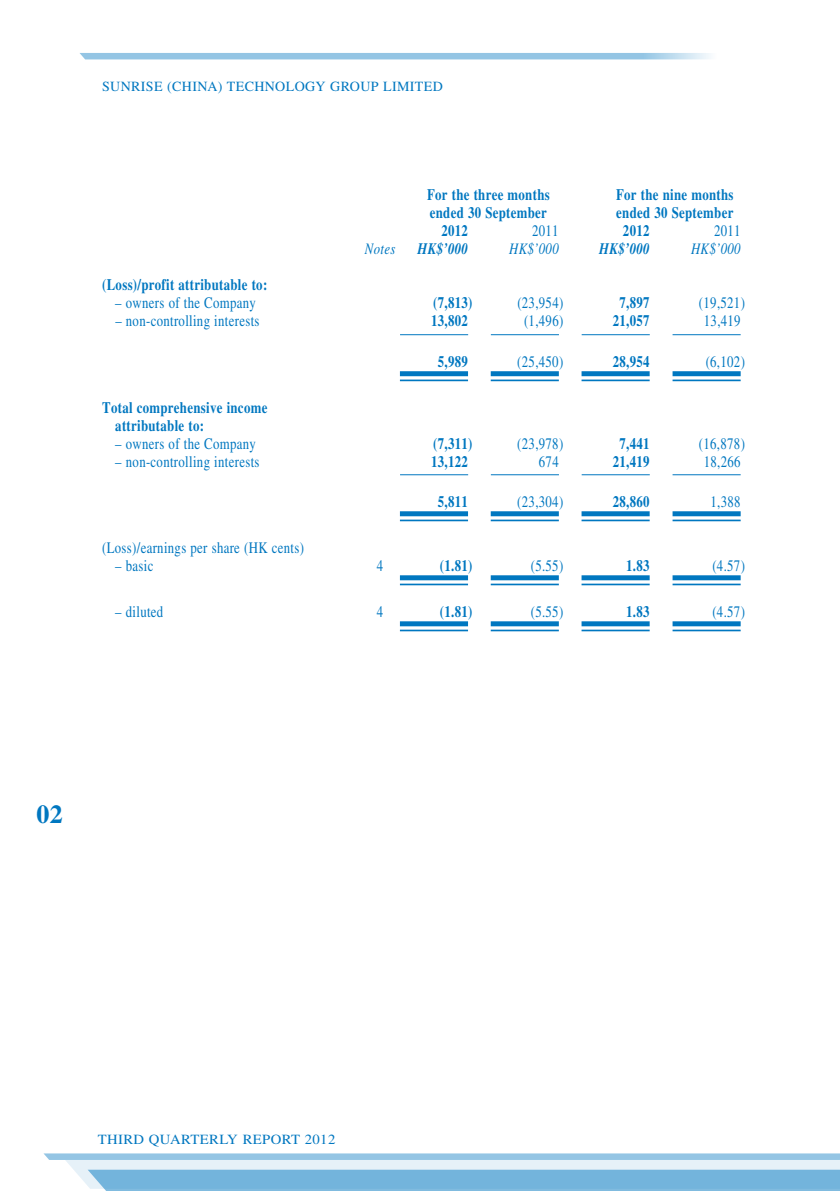
<style>
.page{position:relative;width:840px;height:1191px;background:#fff}
.page>*{position:absolute;margin:0;border:0;box-sizing:border-box;transform-origin:0 0}
.t1{font:700 26px "Times LT Std";color:#0077c0}
.t2{font:16px "Times LT Std";letter-spacing:.025em;color:#0077c0;scale:.8 1}
.t3{font:700 16px/18px "Times LT Std";letter-spacing:.025em;color:#0077c0;scale:.8 1}
.t4{font:italic 16px "Times LT Std";letter-spacing:.025em;color:#0077c0;scale:.8 1}
.t5{font:italic 700 16px "Times LT Std";letter-spacing:.025em;color:#0077c0;scale:.8 1}
.t6{font:14px "Times LT Std";letter-spacing:.025em;color:#0077c0}
.t7{font:14px "Times LT Std";letter-spacing:.025em;color:#0077c0;scale:1.05 1}
</style>
<div class="page">
<svg style="left:79px;top:53px;width:631px;height:6px;background:#99c8e5"></svg>
<svg style="left:43px;top:1153px;width:796px;height:38px;background:#9dcae6"></svg>
<hr style="left:400px;top:334px;width:68px;height:1px;background:#0077c0">
<hr style="left:490px;top:334px;width:68px;height:1px;background:#0077c0">
<hr style="left:581px;top:334px;width:68px;height:1px;background:#0077c0">
<hr style="left:672px;top:334px;width:68px;height:1px;background:#0077c0">
<div style="left:399px;top:371px;width:69px;height:5px;background:#0077c0"></div>
<hr style="left:399px;top:379px;width:69px;height:2px;background:#0077c0">
<div style="left:490px;top:371px;width:68px;height:5px;background:#0077c0"></div>
<hr style="left:490px;top:379px;width:68px;height:2px;background:#0077c0">
<div style="left:581px;top:371px;width:68px;height:5px;background:#0077c0"></div>
<hr style="left:581px;top:379px;width:68px;height:2px;background:#0077c0">
<div style="left:672px;top:371px;width:68px;height:5px;background:#0077c0"></div>
<hr style="left:672px;top:379px;width:68px;height:2px;background:#0077c0">
<hr style="left:400px;top:474px;width:68px;height:1px;background:#0077c0">
<hr style="left:490px;top:474px;width:68px;height:1px;background:#0077c0">
<hr style="left:581px;top:474px;width:68px;height:1px;background:#0077c0">
<hr style="left:672px;top:474px;width:68px;height:1px;background:#0077c0">
<div style="left:399px;top:511px;width:69px;height:5px;background:#0077c0"></div>
<hr style="left:399px;top:519px;width:69px;height:2px;background:#0077c0">
<div style="left:490px;top:511px;width:68px;height:5px;background:#0077c0"></div>
<hr style="left:490px;top:519px;width:68px;height:2px;background:#0077c0">
<div style="left:581px;top:511px;width:68px;height:5px;background:#0077c0"></div>
<hr style="left:581px;top:519px;width:68px;height:2px;background:#0077c0">
<div style="left:672px;top:511px;width:68px;height:5px;background:#0077c0"></div>
<hr style="left:672px;top:519px;width:68px;height:2px;background:#0077c0">
<div style="left:399px;top:575px;width:69px;height:5px;background:#0077c0"></div>
<hr style="left:399px;top:583px;width:69px;height:2px;background:#0077c0">
<div style="left:490px;top:575px;width:68px;height:5px;background:#0077c0"></div>
<hr style="left:490px;top:583px;width:68px;height:2px;background:#0077c0">
<div style="left:581px;top:575px;width:68px;height:5px;background:#0077c0"></div>
<hr style="left:581px;top:583px;width:68px;height:2px;background:#0077c0">
<div style="left:672px;top:575px;width:68px;height:5px;background:#0077c0"></div>
<hr style="left:672px;top:583px;width:68px;height:2px;background:#0077c0">
<div style="left:399px;top:621px;width:69px;height:5px;background:#0077c0"></div>
<hr style="left:399px;top:629px;width:69px;height:2px;background:#0077c0">
<div style="left:490px;top:621px;width:68px;height:5px;background:#0077c0"></div>
<hr style="left:490px;top:629px;width:68px;height:2px;background:#0077c0">
<div style="left:581px;top:621px;width:68px;height:5px;background:#0077c0"></div>
<hr style="left:581px;top:629px;width:68px;height:2px;background:#0077c0">
<div style="left:672px;top:621px;width:68px;height:5px;background:#0077c0"></div>
<hr style="left:672px;top:629px;width:68px;height:2px;background:#0077c0">
<p class="t6" style="left:102px;top:78px;width:342px">SUNRISE (CHINA) TECHNOLOGY GROUP LIMITED</p>
<p class="t3" style="left:427px;top:186px;width:155px">For the three months</p>
<p class="t3" style="left:615px;top:186px;width:148px">For the nine months</p>
<p class="t3" style="left:429px;top:204px;width:148px">ended 30 September</p>
<p class="t3" style="left:616px;top:204px;width:148px">ended 30 September</p>
<p class="t3" style="left:441px;top:222px;width:35px">2012</p>
<p class="t2" style="left:532px;top:222px;width:35px">2011</p>
<p class="t3" style="left:622px;top:222px;width:35px">2012</p>
<p class="t2" style="left:713px;top:222px;width:35px">2011</p>
<p class="t4" style="left:364px;top:240px;width:40px">Notes</p>
<p class="t5" style="left:417px;top:240px;width:64px">HK$’000</p>
<p class="t4" style="left:509px;top:240px;width:63px">HK$’000</p>
<p class="t5" style="left:599px;top:240px;width:64px">HK$’000</p>
<p class="t4" style="left:690px;top:240px;width:63px">HK$’000</p>
<p class="t3" style="left:102px;top:276px;width:208px">(Loss)/profit attributable to:</p>
<p class="t2" style="left:115px;top:294px;width:177px">– owners of the Company</p>
<p class="t3" style="left:433px;top:294px;width:51px">(7,813)</p>
<p class="t2" style="left:517px;top:294px;width:59px">(23,954)</p>
<p class="t3" style="left:619px;top:294px;width:39px">7,897</p>
<p class="t2" style="left:698px;top:294px;width:59px">(19,521)</p>
<p class="t2" style="left:115px;top:312px;width:182px">– non-controlling interests</p>
<p class="t3" style="left:431px;top:312px;width:47px">13,802</p>
<p class="t2" style="left:523px;top:312px;width:51px">(1,496)</p>
<p class="t3" style="left:612px;top:312px;width:48px">21,057</p>
<p class="t2" style="left:703px;top:312px;width:48px">13,419</p>
<p class="t3" style="left:437px;top:352px;width:39px">5,989</p>
<p class="t2" style="left:517px;top:352px;width:59px">(25,450)</p>
<p class="t3" style="left:612px;top:352px;width:48px">28,954</p>
<p class="t2" style="left:705px;top:352px;width:51px">(6,102)</p>
<p class="t3" style="left:115px;top:398px;width:191px;text-indent:-13px">Total comprehensive income attributable to:</p>
<p class="t2" style="left:115px;top:434px;width:177px">– owners of the Company</p>
<p class="t3" style="left:433px;top:434px;width:51px">(7,311)</p>
<p class="t2" style="left:517px;top:434px;width:59px">(23,978)</p>
<p class="t3" style="left:619px;top:434px;width:39px">7,441</p>
<p class="t2" style="left:698px;top:434px;width:59px">(16,878)</p>
<p class="t2" style="left:115px;top:452px;width:182px">– non-controlling interests</p>
<p class="t3" style="left:431px;top:452px;width:47px">13,122</p>
<p class="t2" style="left:538px;top:452px;width:26px">674</p>
<p class="t3" style="left:612px;top:452px;width:47px">21,419</p>
<p class="t2" style="left:703px;top:452px;width:48px">18,266</p>
<p class="t3" style="left:437px;top:492px;width:39px">5,811</p>
<p class="t2" style="left:517px;top:492px;width:59px">(23,304)</p>
<p class="t3" style="left:612px;top:492px;width:48px">28,860</p>
<p class="t2" style="left:710px;top:492px;width:39px">1,388</p>
<p class="t2" style="left:102px;top:538px;width:253px">(Loss)/earnings per share (HK cents)</p>
<p class="t2" style="left:115px;top:556px;width:49px">– basic</p>
<p class="t2" style="left:376px;top:556px;width:9px">4</p>
<p class="t3" style="left:439px;top:556px;width:42px">(1.81)</p>
<p class="t2" style="left:530px;top:556px;width:42px">(5.55)</p>
<p class="t3" style="left:625px;top:556px;width:31px">1.83</p>
<p class="t2" style="left:712px;top:556px;width:42px">(4.57)</p>
<p class="t2" style="left:115px;top:602px;width:62px">– diluted</p>
<p class="t2" style="left:376px;top:602px;width:9px">4</p>
<p class="t3" style="left:439px;top:602px;width:42px">(1.81)</p>
<p class="t2" style="left:530px;top:602px;width:42px">(5.55)</p>
<p class="t3" style="left:625px;top:602px;width:31px">1.83</p>
<p class="t2" style="left:712px;top:602px;width:42px">(4.57)</p>
<h1 class="t1" style="left:37px;top:799px;width:27px">02</h1>
<p class="t7" style="left:98px;top:1131px;width:228px">THIRD QUARTERLY REPORT 2012</p>
</div>
